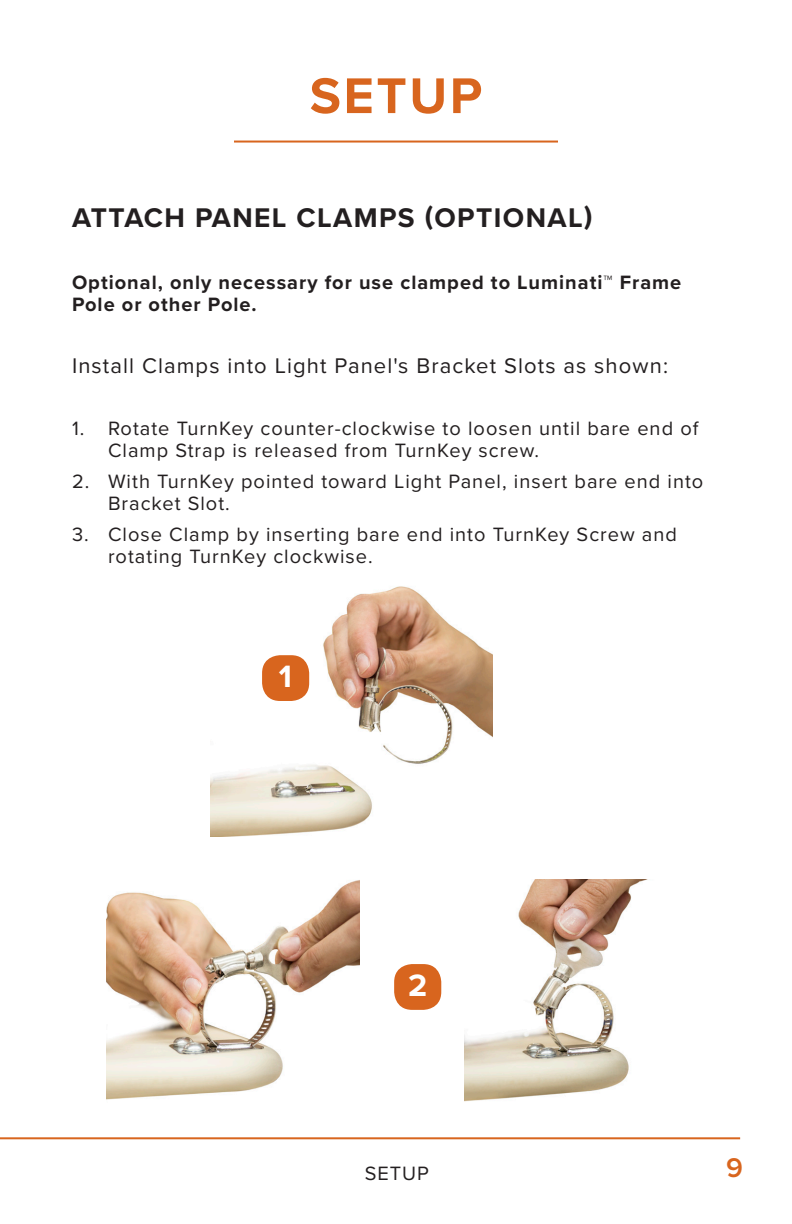
<style>
.page{position:relative;width:792px;height:1224px;background:#fff}
.page>*{position:absolute;margin:0;border:0;box-sizing:border-box;transform-origin:0 0}
.Chapter_Title{font:700 52px "Proxima Nova";letter-spacing:.05em;color:#d8651e}
.Section_Content_RED{font:700 32px "Proxima Nova";color:#fff}
.Sub-Section_Title{font:700 28px "Proxima Nova";letter-spacing:.05em;color:#231f20}
.t1{font:600 28px "Proxima Nova";color:#d8651e}
.Section_Content_11pt{font:22px "Proxima Nova";letter-spacing:.05em;color:#231f20}
.t2{font:20px/22px "Proxima Nova";letter-spacing:.05em;color:#231f20}
.Section_Content_10pt{font:700 20px/22px "Proxima Nova";letter-spacing:.05em;color:#231f20}
</style>
<div class="page">
<hr style="left:0;top:1137px;width:740px;height:2px;background:#d8651e">
<hr style="left:234px;top:141px;width:324px;height:2px;background:#d8651e">
<img style="left:210px;top:586px;width:282px;height:251px">
<img style="left:464px;top:880px;width:181px;height:222px">
<img style="left:106px;top:880px;width:254px;height:220px">
<div style="left:262px;top:655px;width:47px;height:46px;background:#d8651e;border-radius:18px"></div>
<div style="left:394px;top:964px;width:47px;height:46px;background:#d8651e;border-radius:18px"></div>
<p class="Chapter_Title" style="left:310px;top:57px;width:174px">SETUP</p>
<p class="Sub-Section_Title" style="left:72px;top:197px;width:522px">ATTACH PANEL CLAMPS (OPTIONAL)</p>
<p class="Section_Content_10pt" style="left:72px;top:271px;width:611px">Optional, only necessary for use clamped to Luminati™ Frame<br>Pole or other Pole.</p>
<p class="Section_Content_11pt" style="left:72px;top:349px;width:598px">I nstall Clamps into Light Panel's Bracket Slots as shown:</p>
<p class="t2" style="left:108px;top:417px;width:592px;text-indent:-36px">1. Rotate TurnKey counter-clockwise to loosen until bare end of<br>Clamp Strap is released from TurnKey screw.</p>
<p class="t2" style="left:108px;top:470px;width:597px;text-indent:-36px">2. With TurnKey pointed toward Light Panel, insert bare end into<br>Bracket Slot.</p>
<p class="t2" style="left:108px;top:523px;width:570px;text-indent:-36px">3. Close Clamp by inserting bare end into TurnKey Screw and rotating TurnKey clockwise.</p>
<p class="Section_Content_RED" style="left:279px;top:652px;width:15px">1</p>
<p class="Section_Content_RED" style="left:408px;top:961px;width:21px">2</p>
<p class="t2" style="left:365px;top:1161px;width:26px">SETU</p>
<p class="t2" style="left:417px;top:1161px;width:13px">P</p>
<h3 class="t1" style="left:726px;top:1147px;width:18px">9</h3>
</div>
